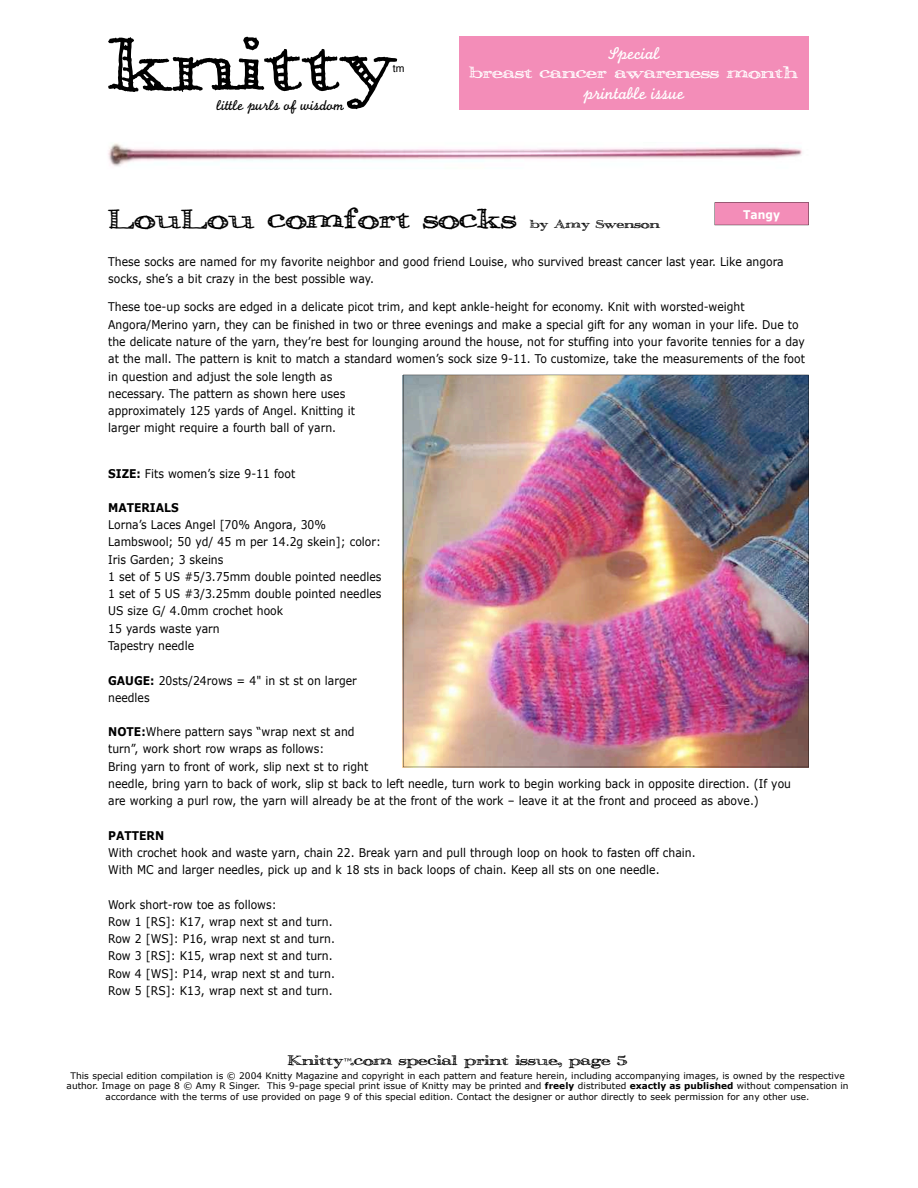
<style>
.page{position:relative;width:918px;height:1188px;background:#fff}
.page>*{position:absolute;margin:0;border:0;box-sizing:border-box;transform-origin:0 0}
.t1{font:97.5px "Pesto";color:#000}
.t2{font:36px "Pesto";color:#000}
.t3{font:21px "Pesto";color:#fff}
.t4{font:18px "Pesto";color:#000}
.t5{font:18px "Monoline Script";color:#fff}
.t6{font:15px "Monoline Script";color:#000}
.t7{font:15px "Pesto";color:#000}
.t8{font:12px/17.2px "Verdana";color:#000;scale:.9 1}
.t9{font:700 12px "Verdana";color:#000;scale:.9 1}
.t10{font:700 12px "Verdana";color:#fff;scale:.9 1}
.t11{font:10.5px "Helvetica";color:#000}
.t12{font:9px/10.8px "Verdana";color:#000;text-align:center}
.s1{font-weight:700}
.s2{font-family:"Verdana";font-size:9px}
</style>
<div class="page">
<div style="left:459px;top:36px;width:350px;height:73px;background:#f38db8"></div>
<img style="left:108px;top:143px;width:694px;height:23px">
<svg style="left:715px;top:202px;width:94px;height:23px;background:#ec89b2"></svg>
<img style="left:403px;top:375px;width:406px;height:392px">
<h1 class="t1" style="left:108px;top:12px;width:290px">knitty</h1>
<p class="t11" style="left:393px;top:64px;width:13px">tm</p>
<p class="t6" style="left:217px;top:101px;width:129px">little purls of wisdom</p>
<h3 class="t5" style="left:608px;top:47px;width:53px">Special</h3>
<h3 class="t3" style="left:469px;top:61px;width:330px">breast cancer awareness month</h3>
<h3 class="t5" style="left:583px;top:87px;width:102px">printable issue</h3>
<h2 class="t2" style="left:108px;top:200px;width:410px">LouLou comfort socks</h2>
<p class="t10" style="left:743px;top:206px;width:42px">Tangy</p>
<p class="t7" style="left:530px;top:216px;width:131px">by Amy Swenson</p>
<p class="t8" style="left:108px;top:253px;width:752px">These socks are named for my favorite neighbor and good friend Louise, who survived breast cancer last year. Like angora socks, she’s a bit crazy in the best possible way.</p>
<p class="t8" style="left:108px;top:298px;width:776px">These toe-up socks are edged in a delicate picot trim, and kept ankle-height for economy. Knit with worsted-weight Angora/Merino yarn, they can be finished in two or three evenings and make a special gift for any woman in your life. Due to the delicate nature of the yarn, they’re best for lounging around the house, not for stuffing into your favorite tennies for a day at the mall. The pattern is knit to match a standard women’s sock size 9-11. To customize, take the measurements of the foot in question and adjust the sole length as<br>necessary. The pattern as shown here uses<br>approximately 125 yards of Angel. Knitting it<br>larger might require a fourth ball of yarn.</p>
<p class="t8" style="left:108px;top:464px;width:210px"><span class="s1">SIZE:</span> Fits women’s size 9-11 foot</p>
<p class="t9" style="left:108px;top:500px;width:80px">MATERIALS</p>
<p class="t8" style="left:108px;top:516px;width:305px">Lorna’s Laces Angel [70% Angora, 30%<br>Lambswool; 50 yd/ 45 m per 14.2g skein]; color:<br>Iris Garden; 3 skeins<br>1 set of 5 US #5/3.75mm double pointed needles<br>1 set of 5 US #3/3.25mm double pointed needles<br>US size G/ 4.0mm crochet hook<br>15 yards waste yarn<br>Tapestry needle</p>
<p class="t8" style="left:108px;top:671px;width:278px"><span class="s1">GAUGE:</span> 20sts/24rows = 4" in st st on larger needles</p>
<p class="t8" style="left:108px;top:723px;width:760px"><span class="s1">NOTE:</span>Where pattern says “wrap next st and<br>turn”, work short row wraps as follows:<br>Bring yarn to front of work, slip next st to right<br>needle, bring yarn to back of work, slip st back to left needle, turn work to begin working back in opposite direction. (If you are working a purl row, the yarn will already be at the front of the work – leave it at the front and proceed as above.)</p>
<p class="t9" style="left:108px;top:828px;width:64px">PATTERN</p>
<p class="t8" style="left:108px;top:844px;width:654px">With crochet hook and waste yarn, chain 22. Break yarn and pull through loop on hook to fasten off chain.<br>With MC and larger needles, pick up and k 18 sts in back loops of chain. Keep all sts on one needle.</p>
<p class="t8" style="left:108px;top:895px;width:253px">Work short-row toe as follows:<br>Row 1 [RS]: K17, wrap next st and turn.<br>Row 2 [WS]: P16, wrap next st and turn.<br>Row 3 [RS]: K15, wrap next st and turn.<br>Row 4 [WS]: P14, wrap next st and turn.<br>Row 5 [RS]: K13, wrap next st and turn.</p>
<h3 class="t4" style="left:288px;top:1050px;width:341px">Knitty<span class="s2">™</span>.com special print issue, page 5</h3>
<p class="t12" style="left:67px;top:1070px;width:784px">This special edition compilation is © 2004 Knitty Magazine and copyright in each pattern and feature herein, including accompanying images, is owned by the respective author. Image on page 8 © Amy R Singer. This 9-page special print issue of Knitty may be printed and <span class="s1">freely</span> distributed <span class="s1">exactly as published</span> without compensation in accordance with the terms of use provided on page 9 of this special edition. Contact the designer or author directly to seek permission for any other use.</p>
</div>
